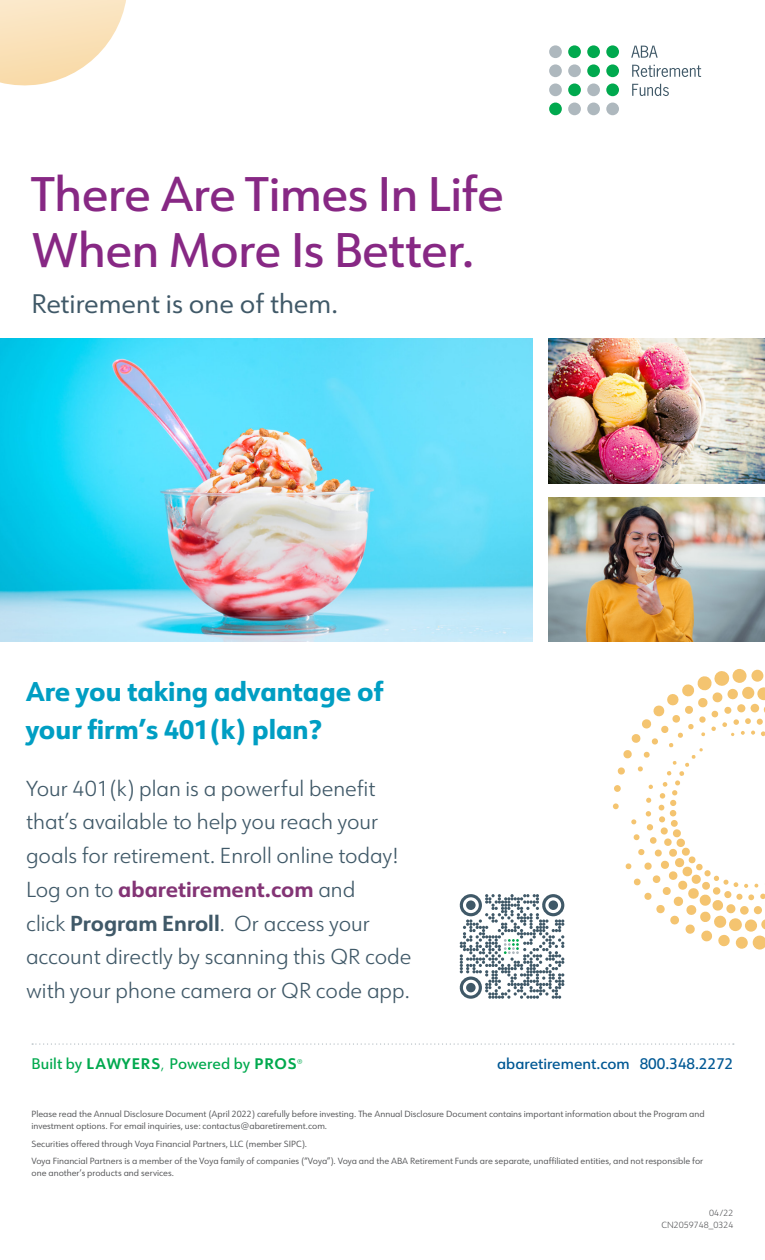
<style>
.page{position:relative;width:765px;height:1260px;background:#fff}
.page>*{position:absolute;margin:0;border:0;box-sizing:border-box;transform-origin:0 0}
.t1{font:500 47.5px/56.2px "URW Form";letter-spacing:-.01em;color:#872884}
.t2{font:800 26.25px/38.8px "URW Form";color:#009ec3}
.t3{font:26.25px "URW Form";color:#405968}
.t4{font:300 21.25px/33.8px "URW Form";color:#405968}
.t5{font:500 15px "URW Form";letter-spacing:.005em;color:#00a94e}
.t6{font:500 15px "URW Form";color:#005894}
.t7{font:8.75px/11.9px "URW Form";color:#57585a}
.t8{font:300 8.75px "URW Form";color:#57585a}
.s1{font-weight:700;color:#833475}
.s2{font-weight:700}
.s3{font-weight:300}
</style>
<div class="page">
<svg style="left:613px;top:670px;width:152px;height:280px"></svg>
<img style="left:0;top:339px;width:532px;height:302px">
<img style="left:548px;top:498px;width:217px;height:143px">
<svg style="left:0;top:0;width:126px;height:86px"></svg>
<img style="left:548px;top:339px;width:217px;height:145px">
<svg style="left:32px;top:1043px;width:702px;height:2px"></svg>
<svg style="left:459px;top:894px;width:106px;height:105px"></svg>
<div style="left:549px;top:45px;width:13px;height:13px;background:#aeb8be;border-radius:50%"></div>
<div style="left:549px;top:64px;width:13px;height:13px;background:#aeb8be;border-radius:50%"></div>
<div style="left:549px;top:83px;width:13px;height:13px;background:#aeb8be;border-radius:50%"></div>
<div style="left:568px;top:64px;width:13px;height:13px;background:#aeb8be;border-radius:50%"></div>
<div style="left:568px;top:103px;width:13px;height:12px;background:#aeb8be;border-radius:50%"></div>
<div style="left:587px;top:83px;width:13px;height:13px;background:#aeb8be;border-radius:50%"></div>
<div style="left:587px;top:103px;width:13px;height:12px;background:#aeb8be;border-radius:50%"></div>
<div style="left:606px;top:103px;width:13px;height:12px;background:#aeb8be;border-radius:50%"></div>
<div style="left:549px;top:103px;width:13px;height:12px;background:#00a94e;border-radius:50%"></div>
<div style="left:568px;top:45px;width:13px;height:13px;background:#00a94e;border-radius:50%"></div>
<div style="left:568px;top:83px;width:13px;height:13px;background:#00a94e;border-radius:50%"></div>
<div style="left:587px;top:45px;width:13px;height:13px;background:#00a94e;border-radius:50%"></div>
<div style="left:587px;top:64px;width:13px;height:13px;background:#00a94e;border-radius:50%"></div>
<div style="left:606px;top:45px;width:13px;height:13px;background:#00a94e;border-radius:50%"></div>
<div style="left:606px;top:64px;width:13px;height:13px;background:#00a94e;border-radius:50%"></div>
<div style="left:606px;top:83px;width:13px;height:13px;background:#00a94e;border-radius:50%"></div>
<svg style="left:631px;top:46px;width:27px;height:12px"></svg>
<svg style="left:632px;top:65px;width:69px;height:12px"></svg>
<svg style="left:632px;top:84px;width:37px;height:12px"></svg>
<p class="t1" style="left:32px;top:164px;width:474px">There Are Times In Life<br>When More Is Better.</p>
<p class="t3" style="left:32px;top:286px;width:308px">Retirement is one of them.</p>
<p class="t2" style="left:26px;top:670px;width:359px">Are you taking advantage of your firm’s 401(k) plan?</p>
<p class="t4" style="left:26px;top:770px;width:374px">Your 401(k) plan is a powerful benefit that’s available to help you reach your goals for retirement. Enroll online today!</p>
<p class="t4" style="left:26px;top:872px;width:387px">Log on to <span class="s1">abaretirement.com</span> and<br>click <span class="s2">Program Enroll</span>. Or access your account directly by scanning this QR code with your phone camera or QR code app.</p>
<p class="t5" style="left:32px;top:1054px;width:273px">Built by <span class="s2">LAWYERS</span><span class="s3">,</span> Powered by <span class="s2">PROS</span><sup>®</sup></p>
<p class="t6" style="left:497px;top:1054px;width:238px">abaretirement.com 800.348.2272</p>
<p class="t7" style="left:32px;top:1108px;width:675px">Please read the Annual Disclosure Document (April 2022) carefully before investing. The Annual Disclosure Document contains important information about the Program and investment options. For email inquiries, use: contactus@abaretirement.com.</p>
<p class="t7" style="left:32px;top:1137px;width:277px">Securities offered through Voya Financial Partners, LLC (member SIPC).</p>
<p class="t7" style="left:32px;top:1155px;width:673px">Voya Financial Partners is a member of the Voya family of companies (“Voya”). Voya and the ABA Retirement Funds are separate, unaffiliated entities, and not responsible for one another’s products and services.</p>
<p class="t8" style="left:709px;top:1207px;width:26px">04/22</p>
<p class="t8" style="left:661px;top:1219px;width:74px">CN2059748_0324</p>
</div>
